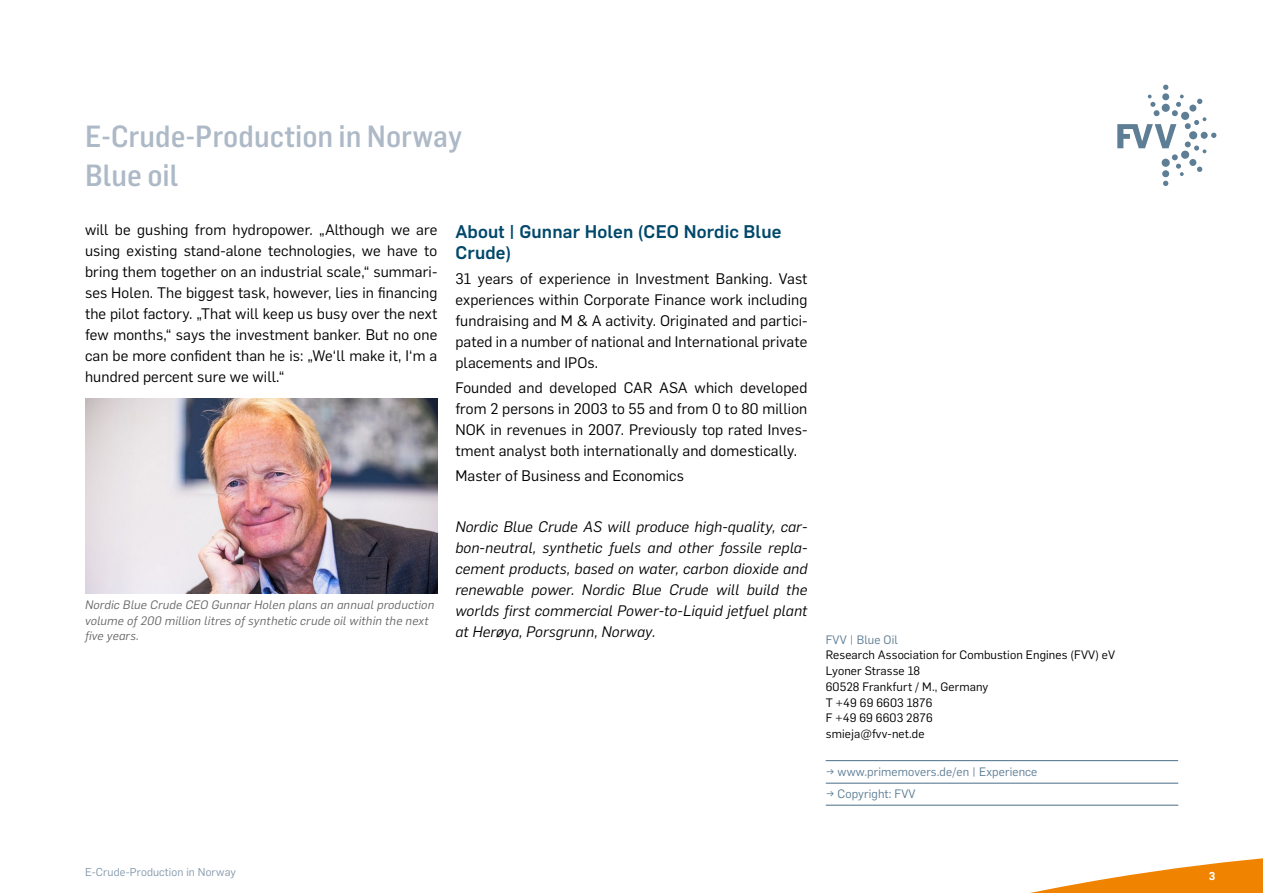
<style>
.page{position:relative;width:1263px;height:893px;background:#fff}
.page>*{position:absolute;margin:0;border:0;box-sizing:border-box;transform-origin:0 0}
.t1{font:500 30px/39px "Flama Semicond";color:#adb9c7}
.t2{font:500 18px/21px "Flama";letter-spacing:.01em;color:#00486b}
.t3{font:15px/21px "Flama";letter-spacing:.01em;color:#000;text-align:justify}
.t4{font:italic 15px/21px "Flama";letter-spacing:.01em;color:#000;text-align:justify}
.t5{font:12px/15.8px "Flama";letter-spacing:.01em;color:#000}
.t6{font:italic 12px/15.8px "Flama";letter-spacing:.02em;color:#646363}
.t7{font:12px "Flama";letter-spacing:.01em;color:#5e7e95}
.t8{font:11.25px "Flama";letter-spacing:.01em;color:#859aad}
.t9{font:600 11.25px "Flama";color:#fff}
</style>
<div class="page">
<svg style="left:1117px;top:85px;width:99px;height:101px"></svg>
<svg style="left:1030px;top:858px;width:233px;height:35px"></svg>
<img style="left:85px;top:399px;width:352px;height:195px">
<hr style="left:826px;top:760px;width:352px;height:1px;background:#5e7e95">
<hr style="left:826px;top:783px;width:352px;height:1px;background:#5e7e95">
<hr style="left:826px;top:805px;width:352px;height:1px;background:#5e7e95">
<h1 class="t1" style="left:85px;top:116px;width:379px">E-Crude-Production in Norway<br>Blue oil</h1>
<p class="t3" style="left:85px;top:219px;width:354px">will be gushing from hydropower. „Although we are using existing stand-alone technologies, we have to bring them together on an industrial scale,“ summari&shy;ses Holen. The biggest task, however, lies in financing the pilot factory. „That will keep us busy over the next few months,“ says the investment banker. But no one can be more confident than he is: „We‘ll make it, I‘m a hundred percent sure we will.“</p>
<p class="t6" style="left:85px;top:596px;width:351px">Nordic Blue Crude CEO Gunnar Holen plans an annual production volume of 200 million litres of synthetic crude oil within the next five years.</p>
<p class="t2" style="left:455px;top:220px;width:328px">About | Gunnar Holen (CEO Nordic Blue<br>Crude)</p>
<p class="t3" style="left:455px;top:267px;width:354px">31 years of experience in Investment Banking. Vast experiences within Corporate Finance work including fundraising and M &amp; A activity. Originated and partici&shy;pated in a number of national and International private placements and IPOs.</p>
<p class="t3" style="left:455px;top:377px;width:354px">Founded and developed CAR ASA which developed from 2 persons in 2003 to 55 and from 0 to 80 million NOK in revenues in 2007. Previously top rated Inves&shy;tment analyst both internationally and domestically.</p>
<p class="t3" style="left:455px;top:465px;width:230px">Master of Business and Economics</p>
<p class="t4" style="left:455px;top:515px;width:354px">Nordic Blue Crude AS will produce high-quality, car&shy;bon-neutral, synthetic fuels and other fossile repla&shy;cement products, based on water, carbon dioxide and renewable power. Nordic Blue Crude will build the worlds first commercial Power-to-Liquid jetfuel plant at Herøya, Porsgrunn, Norway.</p>
<p class="t7" style="left:826px;top:630px;width:74px">FVV | Blue Oil</p>
<p class="t5" style="left:826px;top:647px;width:291px">Research Association for Combustion Engines (FVV) eV<br>Lyoner Strasse 18<br>60528 Frankfurt / M., Germany<br>T +49 69 6603 1876<br>F +49 69 6603 2876<br>smieja@fvv-net.de</p>
<p class="t7" style="left:826px;top:763px;width:213px">→ www.primemovers.de/en | Experience</p>
<p class="t7" style="left:826px;top:785px;width:91px">→ Copyright: FVV</p>
<p class="t8" style="left:85px;top:863px;width:152px">E-Crude-Production in Norway</p>
<p class="t9" style="left:1209px;top:867px;width:8px">3</p>
</div>
